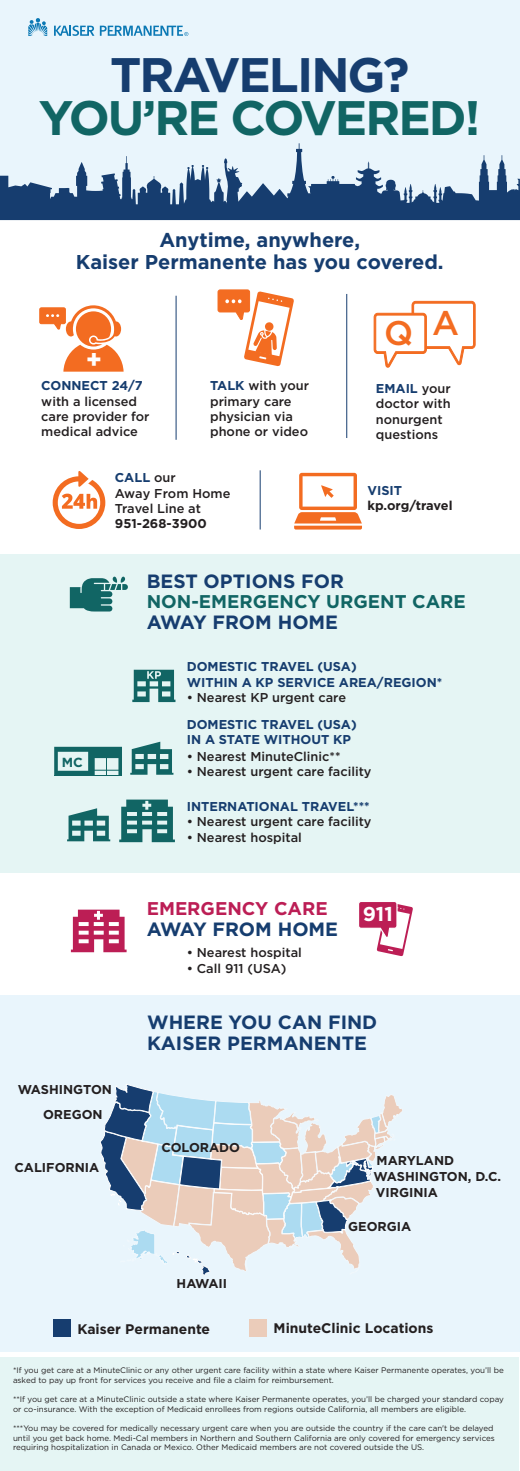
<style>
.page{position:relative;width:520px;height:1471px;background:#fff}
.page>*{position:absolute;margin:0;border:0;box-sizing:border-box;transform-origin:0 0}
.t1{font:700 48.4px/43.7px "Gotham";letter-spacing:-.04em;color:#116564;text-align:center}
.t2{font:500 34.2px "Gotham";color:#f36c21}
.t3{font:900 24px "Arial";color:#fff}
.t4{font:700 20px/22.5px "Gotham";color:#163d6f;text-align:center}
.t5{font:700 20px "Gotham";color:#fff}
.t6{font:700 19.2px "Gotham";color:#163d6f}
.t7{font:700 18.4px "Gotham";color:#116564}
.t8{font:700 18.4px "Gotham";color:#bc1e55}
.t9{font:700 13.88px "Gotham";color:#231f20}
.t10{font:700 13.16px "Gotham";color:#116564}
.t11{font:500 12.8px/15.4px "Gotham";color:#231f20}
.t12{font:700 12.8px "Gotham";color:#163d6f}
.t13{font:700 12.8px/15.7px "Gotham";color:#231f20}
.t14{font:8px "Gotham";color:#231f20}
.s1{color:#163d6f}
.s2{font-weight:700;color:#163d6f}
.s3{font-weight:500;color:#231f20}
.s4{font-style:inherit}
</style>
<div class="page">
<div style="left:0;top:554px;width:520px;height:318px;background:#e5f5f4"></div>
<div style="left:0;top:995px;width:520px;height:356px;background:#e9f5fc"></div>
<div style="left:0;top:1357px;width:518px;height:113px;background:#e5f5f4"></div>
<hr style="left:260px;top:470px;width:1px;height:59px;background:#163d6f">
<div style="left:53px;top:1318px;width:18px;height:18px;background:#163d6f"></div>
<div style="left:0;top:0;width:520px;height:205px;background:#e9f5fc"></div>
<svg style="left:0;top:143px;width:520px;height:77px"></svg>
<svg style="left:374px;top:301px;width:102px;height:66px"></svg>
<svg style="left:28px;top:18px;width:19px;height:18px"></svg>
<svg style="left:54px;top:25px;width:40px;height:11px"></svg>
<svg style="left:100px;top:26px;width:88px;height:10px"></svg>
<hr style="left:176px;top:296px;width:1px;height:144px;background:#163d6f">
<hr style="left:346px;top:294px;width:1px;height:144px;background:#163d6f">
<svg style="left:218px;top:289px;width:76px;height:77px"></svg>
<svg style="left:39px;top:305px;width:85px;height:66px"></svg>
<svg style="left:53px;top:471px;width:52px;height:58px"></svg>
<svg style="left:294px;top:473px;width:68px;height:56px"></svg>
<svg style="left:70px;top:576px;width:58px;height:35px"></svg>
<svg style="left:130px;top:741px;width:43px;height:33px"></svg>
<svg style="left:54px;top:746px;width:68px;height:29px"></svg>
<hr style="left:54px;top:775px;width:68px;height:1px;background:#116564">
<svg style="left:132px;top:669px;width:43px;height:33px"></svg>
<svg style="left:67px;top:808px;width:43px;height:33px"></svg>
<svg style="left:119px;top:799px;width:56px;height:43px"></svg>
<svg style="left:359px;top:902px;width:54px;height:54px"></svg>
<svg style="left:71px;top:909px;width:56px;height:43px"></svg>
<svg style="left:100px;top:1084px;width:302px;height:191px"></svg>
<div style="left:249px;top:1318px;width:18px;height:18px;background:#ebccba"></div>
<p class="t1" style="left:39px;top:52px;width:443px"><span class="s1">TRAVELING?<br></span>YOU’RE COVERED!</p>
<p class="t4" style="left:76px;top:228px;width:369px">Anytime, anywhere,<br>Kaiser Permanente has you covered.</p>
<p class="t3" style="left:86px;top:342px;width:17px">+</p>
<p class="t2" style="left:384px;top:305px;width:76px">Q A</p>
<p class="t11" style="left:41px;top:378px;width:110px"><span class="s2">CONNECT 24/7 </span>with a licensed care provider for medical advice</p>
<p class="t11" style="left:376px;top:380px;width:76px"><span class="s2">EMAIL</span> your doctor with nonurgent questions</p>
<p class="t11" style="left:210px;top:378px;width:100px"><span class="s2">TALK</span> with your primary care physician via phone or video</p>
<p class="t12" style="left:115px;top:469px;width:62px">CALL <span class="s3">our</span></p>
<p class="t11" style="left:115px;top:486px;width:117px">Away <span class="s4">F</span>rom Home</p>
<p class="t11" style="left:115px;top:500px;width:88px">Travel Line at</p>
<p class="t13" style="left:115px;top:515px;width:94px">951-268-3900</p>
<h1 class="t6" style="left:147px;top:569px;width:199px">BEST OPTIONS FOR</h1>
<p class="t12" style="left:368px;top:481px;width:36px">VISIT</p>
<p class="t13" style="left:368px;top:497px;width:87px">kp.org/travel</p>
<p class="t10" style="left:62px;top:753px;width:23px">MC</p>
<p class="t13" style="left:18px;top:1081px;width:96px">WASHINGTON</p>
<p class="t13" style="left:43px;top:1106px;width:61px">OREGON</p>
<p class="t13" style="left:14px;top:1159px;width:86px">CALIFORNIA</p>
<p class="t7" style="left:147px;top:589px;width:321px">NON-EMERGENCY URGENT CARE</p>
<h1 class="t6" style="left:147px;top:609px;width:193px">AWAY FROM HOME</h1>
<p class="t12" style="left:187px;top:658px;width:171px">DOMESTIC TRAVEL (USA)</p>
<p class="t12" style="left:187px;top:673px;width:257px">WITHIN A KP SERVICE AREA/REGION*</p>
<p class="t11" style="left:187px;top:689px;width:161px">• Nearest KP urgent care</p>
<p class="t12" style="left:187px;top:715px;width:171px">DOMESTIC TRAVEL (USA)</p>
<p class="t12" style="left:187px;top:731px;width:166px">IN A STATE WITHOUT KP</p>
<p class="t11" style="left:187px;top:748px;width:155px">• Nearest MinuteClinic**</p>
<p class="t11" style="left:187px;top:764px;width:186px">• Nearest urgent care facility</p>
<p class="t12" style="left:187px;top:798px;width:185px">INTERNATIONAL TRAVEL***</p>
<p class="t11" style="left:187px;top:814px;width:186px">• Nearest urgent care facility</p>
<p class="t11" style="left:187px;top:829px;width:117px">• Nearest hospital</p>
<p class="t8" style="left:147px;top:896px;width:183px">EMERGENCY CARE</p>
<h1 class="t6" style="left:147px;top:916px;width:193px">AWAY FROM HOME</h1>
<p class="t11" style="left:187px;top:944px;width:117px">• Nearest hospital</p>
<p class="t11" style="left:187px;top:960px;width:101px">•˜Call 911 (USA)</p>
<p class="t5" style="left:363px;top:901px;width:32px">911</p>
<p class="t6" style="left:147px;top:1009px;width:232px">WHERE YOU CAN FIND</p>
<h1 class="t6" style="left:147px;top:1030px;width:221px">KAISER PERMANENTE</h1>
<p class="t13" style="left:162px;top:1139px;width:80px">COLORADO</p>
<p class="t13" style="left:177px;top:1275px;width:52px">HAWAII</p>
<p class="t13" style="left:374px;top:1152px;width:129px">MARYLAND<br>WASHINGTON, D.C.<br>VIRGINIA</p>
<p class="t13" style="left:348px;top:1218px;width:65px">GEORGIA</p>
<h1 class="t9" style="left:77px;top:1319px;width:134px">Kaiser Permanente</h1>
<h1 class="t9" style="left:274px;top:1318px;width:161px">MinuteClinic Locations</h1>
<p class="t14" style="left:13px;top:1365px;width:492px">*If you get care at a MinuteClinic or any other urgent care facility within a state where Kaiser Permanente operates, you’ll be</p>
<p class="t14" style="left:13px;top:1374px;width:322px">asked to pay up front for services you receive and fle a claim for reimbursement.</p>
<p class="t14" style="left:13px;top:1394px;width:492px">**If you get care at a MinuteClinic outside a state where Kaiser Permanente operates, you’ll be charged your standard copay</p>
<p class="t14" style="left:13px;top:1403px;width:454px">or co-insurance. With the exception of Medicaid enrollees from regions outside California, all members are eligible.</p>
<p class="t14" style="left:13px;top:1422px;width:482px">***You may be covered for medically necessary urgent care when you are outside the country if the care can't be delayed</p>
<p class="t14" style="left:13px;top:1432px;width:483px">until you get back home. Medi-Cal members in Northern and Southern California are only covered for emergency services</p>
<p class="t14" style="left:13px;top:1442px;width:413px">requiring hospitalization in Canada or Mexico. Other Medicaid members are not covered outside the US.</p>
</div>
